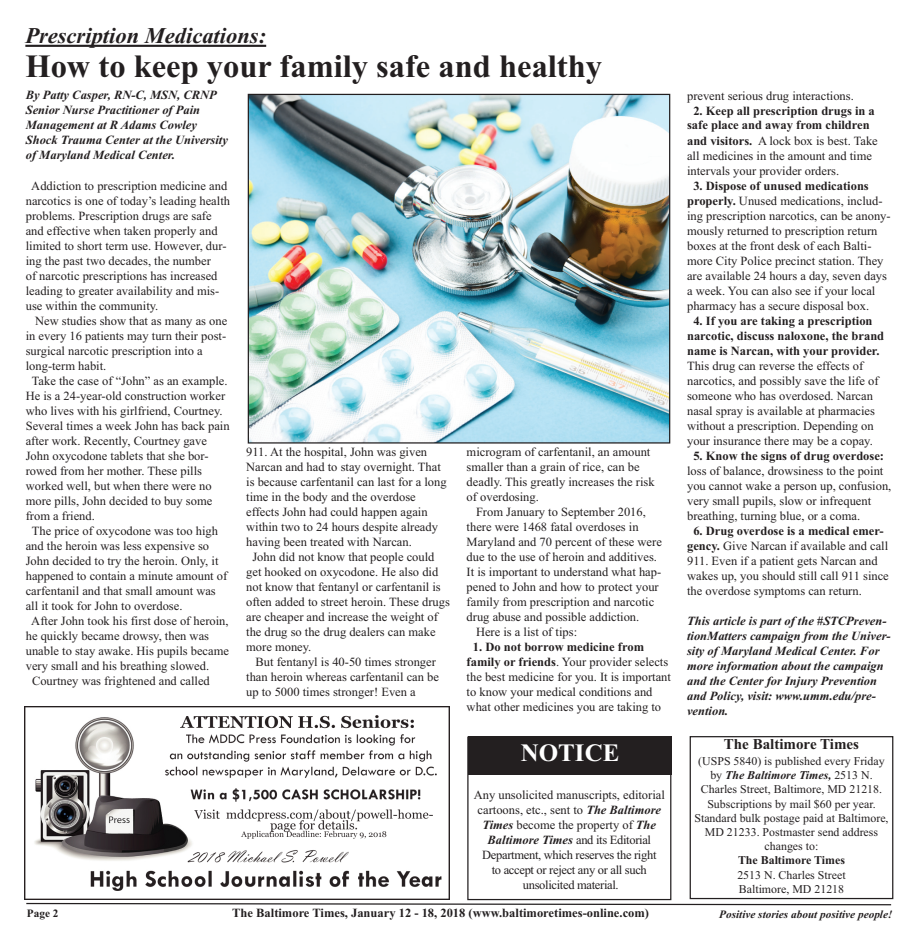
<style>
.page{position:relative;width:917px;height:947px;background:#fff}
.page>*{position:absolute;margin:0;border:0;box-sizing:border-box;transform-origin:0 0}
.t1{font:700 32.5px "Times New Roman";color:#231f20}
.t2{font:700 25px "Times New Roman";color:#fff}
.t3{font:italic 700 22.5px "Times New Roman";color:#231f20}
.t4{font:700 15px "Times New Roman";color:#231f20}
.t5{font:12.5px/15px "Times New Roman";color:#231f20}
.t6{font:italic 700 12.5px/15px "Times New Roman";color:#231f20}
.t7{font:12.5px/15px "Times New Roman";letter-spacing:-.025em;color:#231f20;text-align:center}
.t8{font:700 12.5px "Times New Roman";color:#231f20}
.t9{font:11.88px/14.2px "Times New Roman";color:#231f20;text-align:center}
.t10{font:italic 700 11.25px "Times New Roman";color:#231f20}
.t11{font:700 11.25px "Times New Roman";color:#231f20}
.s1{font-weight:700}
.s2{font-weight:700;font-style:italic}
</style>
<div class="page">
<svg style="left:26px;top:902px;width:866px;height:4px"></svg>
<div style="left:689px;top:736px;width:204px;height:163px;border:1px solid #231f20"></div>
<div style="left:467px;top:736px;width:204px;height:164px;border:1px solid #231f20"></div>
<div style="left:468px;top:736px;width:203px;height:39px;background:#231f20"></div>
<hr style="left:25px;top:45px;width:241px;height:2px;background:#231f20">
<img style="left:250px;top:96px;width:418px;height:345px">
<div style="left:248px;top:94px;width:422px;height:349px;border:1px solid #231f20"></div>
<img style="left:24px;top:707px;width:425px;height:192px">
<p class="t3" style="left:25px;top:28px;width:242px">Prescription Medications:</p>
<p class="t1" style="left:25px;top:56px;width:578px">How to keep your family safe and healthy</p>
<p class="t6" style="left:26px;top:89px;width:203px">By Patty Casper, RN-C, MSN, CRNP<br>Senior Nurse Practitioner of Pain<br>Management at R Adams Cowley<br>Shock Trauma Center at the University of Maryland Medical Center.</p>
<p class="t5" style="left:31px;top:179px;width:197px">Addiction to prescription medicine and</p>
<p class="t5" style="left:26px;top:194px;width:206px">narcotics is one of today’s leading health</p>
<p class="t5" style="left:26px;top:209px;width:187px">problems. Prescription drugs are safe</p>
<p class="t5" style="left:26px;top:224px;width:193px">and effective when taken properly and</p>
<p class="t5" style="left:26px;top:239px;width:202px">limited to short term use. However, dur-</p>
<p class="t5" style="left:26px;top:254px;width:187px">ing the past two decades, the number</p>
<p class="t5" style="left:26px;top:269px;width:193px">of narcotic prescriptions has increased</p>
<p class="t5" style="left:26px;top:284px;width:195px">leading to greater availability and mis-</p>
<p class="t5" style="left:26px;top:299px;width:134px">use within the community.</p>
<p class="t5" style="left:35px;top:314px;width:193px">New studies show that as many as one</p>
<p class="t5" style="left:26px;top:329px;width:202px">in every 16 patients may turn their post-</p>
<p class="t5" style="left:26px;top:344px;width:178px">surgical narcotic prescription into a</p>
<p class="t5" style="left:26px;top:359px;width:82px">long-term habit.</p>
<p class="t5" style="left:32px;top:374px;width:197px">Take the case of “John” as an example.</p>
<p class="t5" style="left:26px;top:389px;width:201px">He is a 24-year-old construction worker</p>
<p class="t5" style="left:26px;top:404px;width:198px">who lives with his girlfriend, Courtney.</p>
<p class="t5" style="left:26px;top:419px;width:205px">Several times a week John has back pain</p>
<p class="t5" style="left:26px;top:434px;width:183px">after work. Recently, Courtney gave</p>
<p class="t5" style="left:26px;top:449px;width:184px">John oxycodone tablets that she bor-</p>
<p class="t5" style="left:26px;top:464px;width:178px">rowed from her mother. These pills</p>
<p class="t5" style="left:26px;top:479px;width:187px">worked well, but when there were no</p>
<p class="t5" style="left:26px;top:494px;width:188px">more pills, John decided to buy some</p>
<p class="t5" style="left:26px;top:509px;width:71px">from a friend.</p>
<p class="t5" style="left:32px;top:524px;width:188px">The price of oxycodone was too high</p>
<p class="t5" style="left:26px;top:539px;width:185px">and the heroin was less expensive so</p>
<p class="t5" style="left:26px;top:554px;width:194px">John decided to try the heroin. Only, it</p>
<p class="t5" style="left:26px;top:569px;width:203px">happened to contain a minute amount of</p>
<p class="t5" style="left:26px;top:584px;width:191px">carfentanil and that small amount was</p>
<p class="t5" style="left:26px;top:599px;width:158px">all it took for John to overdose.</p>
<p class="t5" style="left:31px;top:614px;width:199px">After John took his first dose of heroin,</p>
<p class="t5" style="left:26px;top:629px;width:185px">he quickly became drowsy, then was</p>
<p class="t5" style="left:26px;top:644px;width:205px">unable to stay awake. His pupils became</p>
<p class="t5" style="left:26px;top:659px;width:185px">very small and his breathing slowed.</p>
<p class="t5" style="left:32px;top:674px;width:179px">Courtney was frightened and called</p>
<p class="t5" style="left:246px;top:445px;width:182px">911. At the hospital, John was given</p>
<p class="t5" style="left:246px;top:460px;width:196px">Narcan and had to stay overnight. That</p>
<p class="t5" style="left:246px;top:475px;width:202px">is because carfentanil can last for a long</p>
<p class="t5" style="left:246px;top:490px;width:171px">time in the body and the overdose</p>
<p class="t5" style="left:246px;top:505px;width:183px">effects John had could happen again</p>
<p class="t5" style="left:246px;top:520px;width:193px">within two to 24 hours despite already</p>
<p class="t5" style="left:246px;top:535px;width:167px">having been treated with Narcan.</p>
<p class="t5" style="left:252px;top:550px;width:183px">John did not know that people could</p>
<p class="t5" style="left:246px;top:565px;width:193px">get hooked on oxycodone. He also did</p>
<p class="t5" style="left:246px;top:580px;width:196px">not know that fentanyl or carfentanil is</p>
<p class="t5" style="left:246px;top:595px;width:205px">often added to street heroin. These drugs</p>
<p class="t5" style="left:246px;top:610px;width:193px">are cheaper and increase the weight of</p>
<p class="t5" style="left:246px;top:625px;width:191px">the drug so the drug dealers can make</p>
<p class="t5" style="left:246px;top:640px;width:67px">more money.</p>
<p class="t5" style="left:255px;top:655px;width:182px">But fentanyl is 40-50 times stronger</p>
<p class="t5" style="left:246px;top:670px;width:194px">than heroin whereas carfentanil can be</p>
<p class="t5" style="left:246px;top:685px;width:171px">up to 5000 times stronger! Even a</p>
<p class="t5" style="left:466px;top:445px;width:185px">microgram of carfentanil, an amount</p>
<p class="t5" style="left:466px;top:460px;width:174px">smaller than a grain of rice, can be</p>
<p class="t5" style="left:466px;top:475px;width:189px">deadly. This greatly increases the risk</p>
<p class="t5" style="left:466px;top:490px;width:74px">of overdosing.</p>
<p class="t5" style="left:476px;top:505px;width:171px">From January to September 2016,</p>
<p class="t5" style="left:466px;top:520px;width:173px">there were 1468 fatal overdoses in</p>
<p class="t5" style="left:466px;top:535px;width:197px">Maryland and 70 percent of these were</p>
<p class="t5" style="left:466px;top:550px;width:192px">due to the use of heroin and additives.</p>
<p class="t5" style="left:466px;top:565px;width:196px">It is important to understand what hap-</p>
<p class="t5" style="left:466px;top:580px;width:193px">pened to John and how to protect your</p>
<p class="t5" style="left:466px;top:595px;width:189px">family from prescription and narcotic</p>
<p class="t5" style="left:466px;top:610px;width:174px">drug abuse and possible addiction.</p>
<p class="t5" style="left:476px;top:625px;width:103px">Here is a list of tips:</p>
<p class="t5" style="left:466px;top:640px;width:206px;text-indent:6px"><span class="s1">1. Do not borrow medicine from family or friends</span>. Your provider selects the best medicine for you. It is important to know your medical conditions and what other medicines you are taking to</p>
<p class="t2" style="left:520px;top:744px;width:100px">NOTICE</p>
<p class="t7" style="left:473px;top:788px;width:192px">Any unsolicited manuscripts, editorial cartoons, etc., sent to <span class="s2">The Baltimore Times</span> become the property of <span class="s2">The Baltimore Times</span> and its Editorial Department, which reserves the right<br>to accept or reject any or all such unsolicited material.</p>
<p class="t5" style="left:686px;top:89px;width:168px">prevent serious drug interactions.</p>
<p class="t5" style="left:686px;top:104px;width:192px;text-indent:6px"><span class="s1">2. Keep all prescription drugs in a safe place and away from children and visitors.</span> A lock box is best. Take all medicines in the amount and time intervals your provider orders.</p>
<p class="t5" style="left:686px;top:179px;width:205px;text-indent:6px"><span class="s1">3. Dispose of unused medications properly.</span> Unused medications, includ&shy;ing prescription narcotics, can be anony&shy;mously returned to prescription return boxes at the front desk of each Balti&shy;more City Police precinct station. They are available 24 hours a day, seven days a week. You can also see if your local pharmacy has a secure disposal box.</p>
<p class="t5" style="left:686px;top:314px;width:199px;text-indent:6px"><span class="s1">4. If you are taking a prescription narcotic, discuss naloxone, the brand name is Narcan, with your provider.<br></span>This drug can reverse the effects of narcotics, and possibly save the life of someone who has overdosed. Narcan nasal spray is available at pharmacies without a prescription. Depending on your insurance there may be a copay.</p>
<p class="t5" style="left:686px;top:449px;width:206px;text-indent:6px"><span class="s1">5. Know the signs of drug overdose: </span>loss of balance, drowsiness to the point you cannot wake a person up, confusion, very small pupils, slow or infrequent breathing, turning blue, or a coma.</p>
<p class="t5" style="left:686px;top:524px;width:203px;text-indent:6px"><span class="s1">6. Drug overdose is a medical emer&shy;gency.</span> Give Narcan if available and call 911. Even if a patient gets Narcan and wakes up, you should still call 911 since the overdose symptoms can return.</p>
<p class="t6" style="left:686px;top:614px;width:205px">This article is part of the #STCPreven&shy;tionMatters campaign from the Univer&shy;sity of Maryland Medical Center. For more information about the campaign and the Center for Injury Prevention and Policy, visit: www.umm.edu/pre&shy;vention.</p>
<p class="t4" style="left:723px;top:739px;width:137px">The Baltimore Times</p>
<p class="t9" style="left:694px;top:755px;width:195px">(USPS 5840) is published every Friday by <span class="s2">The Baltimore Times,</span> 2513 N.<br>Charles Street, Baltimore, MD 21218.<br>Subscriptions by mail $60 per year.<br>Standard bulk postage paid at Baltimore,<br>MD 21233. Postmaster send address changes to:<br><span class="s1">The Baltimore Times<br></span>2513 N. Charles Street<br>Baltimore, MD 21218</p>
<p class="t11" style="left:27px;top:910px;width:33px">Page 2</p>
<p class="t8" style="left:232px;top:909px;width:418px">The Baltimore Times, January 12 - 18, 2018 (www.baltimoretimes-online.com)</p>
<p class="t10" style="left:719px;top:910px;width:175px">Positive stories about positive people!</p>
</div>
